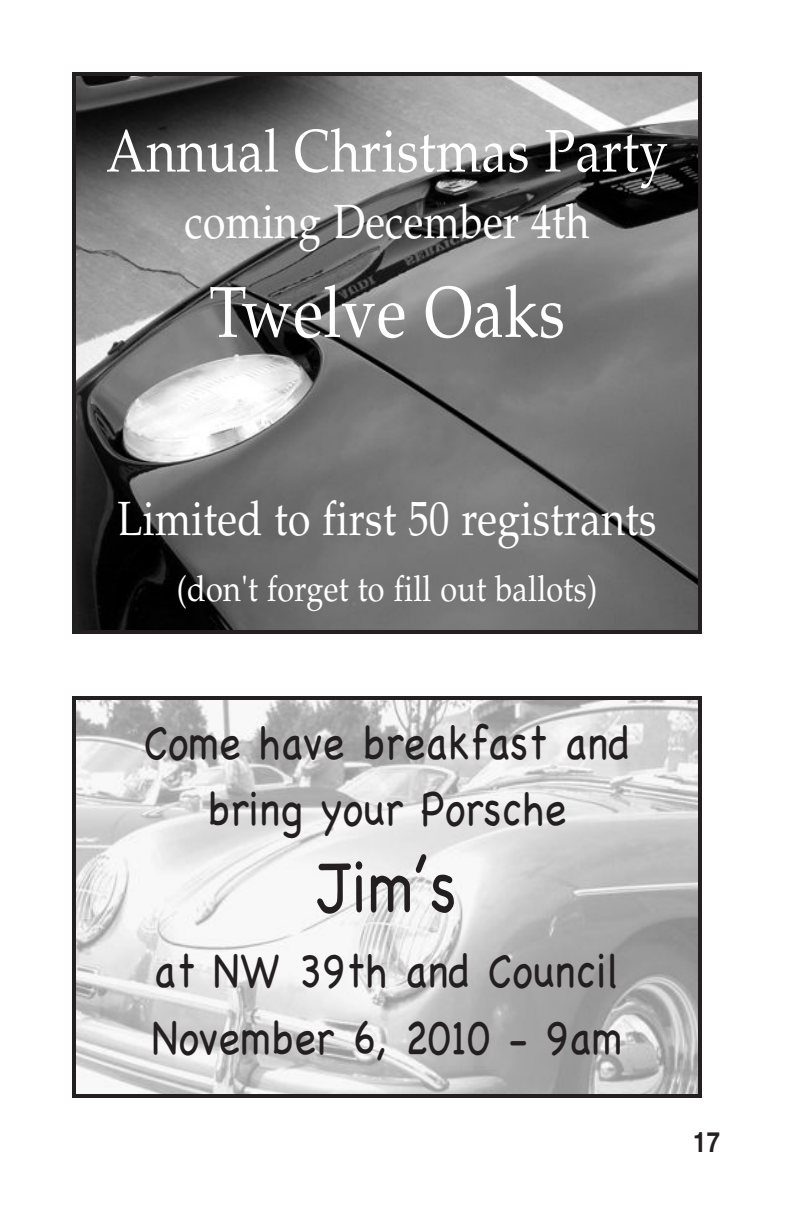
<style>
.page{position:relative;width:792px;height:1224px;background:#fff}
.page>*{position:absolute;margin:0;border:0;box-sizing:border-box;transform-origin:0 0}
.t1{font:72px "Palatino";letter-spacing:.01em;color:#fff;scale:.85 1}
.t2{font:72px "Chalkboard";color:#231f20;scale:.85 1}
.t3{font:60px "Palatino";letter-spacing:.01em;color:#fff;scale:.85 1}
.t4{font:48px/66.2px "Chalkboard";letter-spacing:.01em;color:#231f20;text-align:center;scale:.85 1}
.t5{font:48px "Palatino";letter-spacing:.01em;color:#fff;scale:.85 1}
.t6{font:36px "Palatino";letter-spacing:.01em;color:#fff;scale:.85 1}
.t7{font:700 28px "Helvetica";color:#231f20;scale:.85 1}
</style>
<div class="page">
<img style="left:77px;top:701px;width:620px;height:392px">
<div style="left:72px;top:696px;width:630px;height:402px;border:4px solid #231f20"></div>
<img style="left:77px;top:77px;width:620px;height:552px">
<div style="left:72px;top:72px;width:630px;height:562px;border:4px solid #231f20"></div>
<p class="t3" style="left:106px;top:116px;width:662px">Annual Christmas Party</p>
<p class="t5" style="left:185px;top:193px;width:478px">coming December 4th</p>
<h1 class="t1" style="left:209px;top:270px;width:420px">Twelve Oaks</h1>
<p class="t5" style="left:118px;top:491px;width:636px">Limited to first 50 registrants</p>
<p class="t6" style="left:177px;top:568px;width:496px">(don't forget to fill out ballots)</p>
<p class="t4" style="left:144px;top:709px;width:573px">Come have breakfast and bring your Porsche</p>
<h1 class="t2" style="left:317px;top:844px;width:165px">Jim’s</h1>
<p class="t4" style="left:152px;top:938px;width:555px;text-align:left">at NW 39th and Council<br>November 6, 2010 - 9am</p>
<p class="t7" style="left:693px;top:1125px;width:33px">17</p>
</div>
